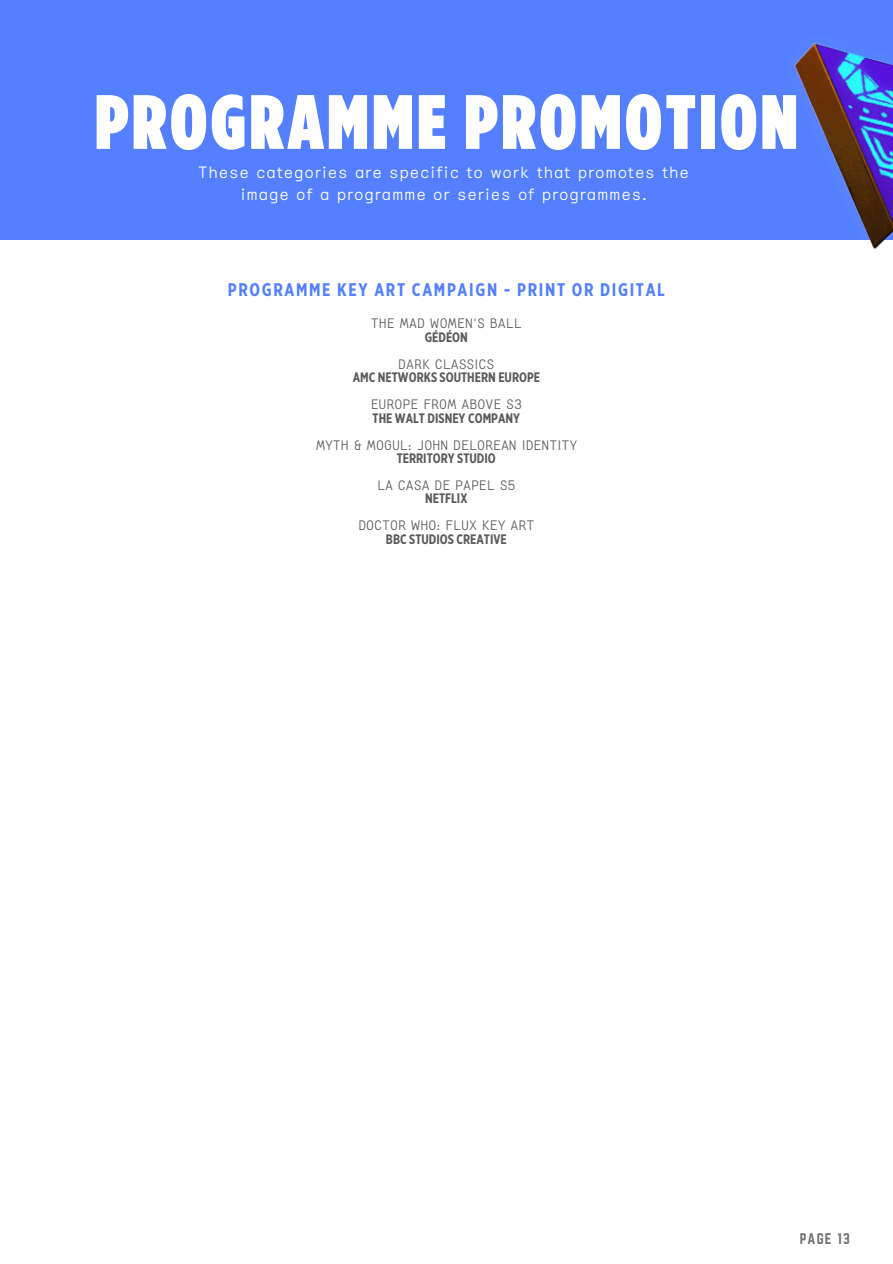
<style>
.page{position:relative;width:893px;height:1264px;background:#fff}
.page>*{position:absolute;margin:0;border:0;box-sizing:border-box;transform-origin:0 0}
.t1{font:900 76.8px "Gotham Condensed";letter-spacing:.05em;color:#fff}
.t2{font:700 18.3px "Gotham X Narrow";letter-spacing:.09em;color:#5480ff}
.t3{font:16.35px/22.5px "Proxy Mono BETA Regular Two";letter-spacing:.05em;color:#fff;text-align:center}
.t4{font:13.65px "Proxy Mono BETA Regular Two";color:#000}
.t5{font:700 13.65px "Gotham X Narrow";color:#000}
.t6{font:13.5px "Norwester";letter-spacing:.09em;color:#737373}
</style>
<div class="page">
<div style="left:0;top:0;width:892px;height:239px;background:#5480ff"></div>
<img style="left:747px;top:42px;width:145px;height:207px">
<h1 class="t1" style="left:95px;top:75px;width:703px">PROGRAMME PROMOTION</h1>
<p class="t3" style="left:198px;top:161px;width:492px">These categories are specific to work that promotes the image of a programme or series of programmes.</p>
<h2 class="t2" style="left:228px;top:278px;width:438px">PROGRAMME KEY ART CAMPAIGN - PRINT OR DIGITAL</h2>
<p class="t4" style="left:371px;top:315px;width:152px">THE MAD WOMEN'S BALL</p>
<p class="t5" style="left:425px;top:328px;width:45px">GÉDÉON</p>
<p class="t4" style="left:398px;top:355px;width:98px">DARK CLASSICS</p>
<p class="t5" style="left:352px;top:369px;width:189px">AMC NETWORKS SOUTHERN EUROPE</p>
<p class="t4" style="left:370px;top:396px;width:153px">EUROPE FROM ABOVE S3</p>
<p class="t5" style="left:372px;top:409px;width:149px">THE WALT DISNEY COMPANY</p>
<p class="t4" style="left:315px;top:436px;width:263px">MYTH &amp; MOGUL: JOHN DELOREAN IDENTITY</p>
<p class="t5" style="left:397px;top:450px;width:101px">TERRITORY STUDIO</p>
<p class="t4" style="left:377px;top:477px;width:140px">LA CASA DE PAPEL S5</p>
<p class="t5" style="left:425px;top:490px;width:44px">NETFLIX</p>
<p class="t4" style="left:358px;top:517px;width:177px">DOCTOR WHO: FLUX KEY ART</p>
<p class="t5" style="left:386px;top:531px;width:122px">BBC STUDIOS CREATIVE</p>
<p class="t6" style="left:799px;top:1230px;width:52px">PAGE 13</p>
</div>
